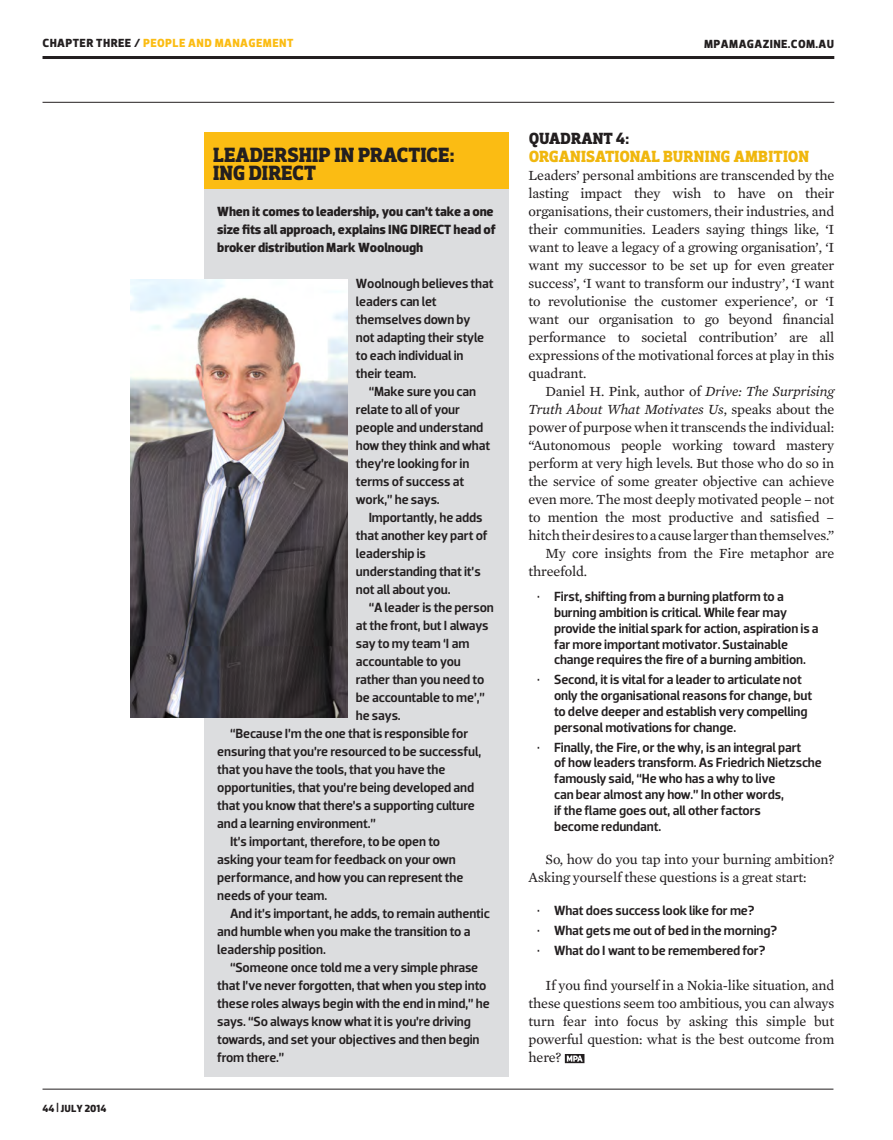
<style>
.page{position:relative;width:893px;height:1140px;background:#fff}
.page>*{position:absolute;margin:0;border:0;box-sizing:border-box;transform-origin:0 0}
.Box_Out_HEADER{font:700 21px "Dobra Slab";color:#231f20}
.Sub_Heads{font:700 16.5px "Dobra Slab";letter-spacing:.005em;color:#f0b70e}
.Sub_Heads-2{font:700 16.5px "Dobra Slab";color:#231f20}
.Body_Copy{font:14.25px/18px "Mercury Text G2";letter-spacing:-.01em;color:#231f20;text-align:justify}
.Box_Out_BODY_BULLET{font:500 13.5px/18px "Dobra";letter-spacing:-.01em;color:#231f20}
.Box_Out_BODY_BULLET-2{font:700 13.5px/18px "Dobra";letter-spacing:-.01em;color:#231f20}
.t1{font:700 12px "Dobra";letter-spacing:.035em;color:#fbbc13}
.t2{font:700 12px "Dobra";letter-spacing:.035em;color:#231f20}
.t3{font:700 10.5px "Dobra";color:#231f20}
.s1{color:#231f20}
.s2{font-style:italic}
</style>
<div class="page">
<hr style="left:43px;top:102px;width:791px;height:1px;background:#231f20">
<hr style="left:43px;top:56px;width:791px;height:3px;background:#231f20">
<hr style="left:43px;top:1088px;width:790px;height:1px;background:#231f20">
<svg style="left:565px;top:1054px;width:19px;height:9px"></svg>
<div style="left:205px;top:189px;width:304px;height:887px;background:#dcdddf"></div>
<div style="left:205px;top:132px;width:304px;height:57px;background:#fbbc13"></div>
<img style="left:131px;top:279px;width:216px;height:438px">
<p class="t1" style="left:43px;top:36px;width:252px"><span class="s1">CHAPTER THREE /</span> PEOPLE AND MANAGEMENT</p>
<p class="t2" style="left:704px;top:37px;width:132px">MPAMAGAZINE.COM.AU</p>
<p class="t3" style="left:43px;top:1102px;width:66px">44 | JULY 2014</p>
<p class="Box_Out_HEADER" style="left:213px;top:143px;width:243px">LEADERSHIP IN PRACTICE:</p>
<p class="Box_Out_HEADER" style="left:213px;top:161px;width:104px">ING DIRECT</p>
<p class="Box_Out_BODY_BULLET-2" style="left:217px;top:203px;width:280px">When it comes to leadership, you can’t take a one size fits all approach, explains ING DIRECT head of broker distribution Mark Woolnough</p>
<p class="Box_Out_BODY_BULLET" style="left:356px;top:275px;width:139px">Woolnough believes that leaders can let themselves down by<br>not adapting their style to each individual in<br>their team.</p>
<p class="Box_Out_BODY_BULLET" style="left:356px;top:382px;width:136px;text-indent:13px">“Make sure you can relate to all of your people and understand how they think and what they’re looking for in terms of success at work,” he says.</p>
<p class="Box_Out_BODY_BULLET" style="left:356px;top:508px;width:133px;text-indent:13px">Importantly, he adds that another key part of leadership is understanding that it’s not all about you.</p>
<p class="Box_Out_BODY_BULLET" style="left:356px;top:598px;width:139px;text-indent:13px">“A leader is the person at the front, but I always say to my team ‘I am accountable to you rather than you need to be accountable to me’,” he says.</p>
<p class="Box_Out_BODY_BULLET" style="left:217px;top:724px;width:265px;text-indent:13px">“Because I’m the one that is responsible for ensuring that you’re resourced to be successful, that you have the tools, that you have the opportunities, that you’re being developed and that you know that there’s a supporting culture and a learning environment.”</p>
<p class="Box_Out_BODY_BULLET" style="left:217px;top:832px;width:248px;text-indent:13px">It’s important, therefore, to be open to asking your team for feedback on your own performance, and how you can represent the needs of your team.</p>
<p class="Box_Out_BODY_BULLET" style="left:217px;top:904px;width:274px;text-indent:13px">And it’s important, he adds, to remain authentic and humble when you make the transition to a leadership position.</p>
<p class="Box_Out_BODY_BULLET" style="left:217px;top:958px;width:274px;text-indent:13px">“Someone once told me a very simple phrase that I’ve never forgotten, that when you step into these roles always begin with the end in mind,” he says. “So always know what it is you’re driving towards, and set your objectives and then begin from there.”</p>
<p class="Sub_Heads-2" style="left:529px;top:129px;width:102px">QUADRANT 4:</p>
<p class="Sub_Heads" style="left:529px;top:147px;width:282px">ORGANISATIONAL BURNING AMBITION</p>
<p class="Body_Copy" style="left:529px;top:166px;width:307px">Leaders’ personal ambitions are transcended by the lasting impact they wish to have on their organisations, their customers, their industries, and their communities. Leaders saying things like, ‘I want to leave a legacy of a growing organisation’, ‘I want my successor to be set up for even greater success’, ‘I want to transform our industry’, ‘I want to revolutionise the customer experience’, or ‘I want our organisation to go beyond financial performance to societal contribution’ are all expressions of the motivational forces at play in this quadrant.</p>
<p class="Body_Copy" style="left:529px;top:382px;width:307px;text-indent:17px">Daniel H. Pink, author of <span class="s2">Drive: The Surprising Truth About What Motivates Us</span>, speaks about the power of purpose when it transcends the individual: “Autonomous people working toward mastery perform at very high levels. But those who do so in the service of some greater objective can achieve even more. The most deeply motivated people – not to mention the most productive and satisfied – hitch their desires to a cause larger than themselves.”</p>
<p class="Body_Copy" style="left:529px;top:544px;width:307px;text-indent:17px">My core insights from the Fire metaphor are threefold.</p>
<p class="Box_Out_BODY_BULLET" style="left:554px;top:589px;width:266px;line-height:15.8px;text-indent:-17px">• First, shifting from a burning platform to a burning ambition is critical. While fear may provide the initial spark for action, aspiration is a far more important motivator. Sustainable change requires the fire of a burning ambition.</p>
<p class="Box_Out_BODY_BULLET" style="left:554px;top:672px;width:260px;line-height:15.8px;text-indent:-17px">• Second, it is vital for a leader to articulate not only the organisational reasons for change, but to delve deeper and establish very compelling personal motivations for change.</p>
<p class="Box_Out_BODY_BULLET" style="left:554px;top:739px;width:269px;line-height:15.8px;text-indent:-17px">• Finally, the Fire, or the why, is an integral part<br>of how leaders transform. As Friedrich Nietzsche famously said, “He who has a why to live<br>can bear almost any how.” In other words,<br>if the flame goes out, all other factors<br>become redundant.</p>
<p class="Body_Copy" style="left:529px;top:850px;width:307px;text-indent:17px">So, how do you tap into your burning ambition?<br>Asking yourself these questions is a great start:</p>
<p class="Box_Out_BODY_BULLET" style="left:537px;top:901px;width:219px">• What does success look like for me?</p>
<p class="Box_Out_BODY_BULLET" style="left:537px;top:921px;width:242px">• What gets me out of bed in the morning?</p>
<p class="Box_Out_BODY_BULLET" style="left:537px;top:941px;width:230px">• What do I want to be remembered for?</p>
<p class="Body_Copy" style="left:529px;top:976px;width:307px;text-indent:17px">If you find yourself in a Nokia-like situation, and these questions seem too ambitious, you can always turn fear into focus by asking this simple but powerful question: what is the best outcome from here?</p>
</div>
